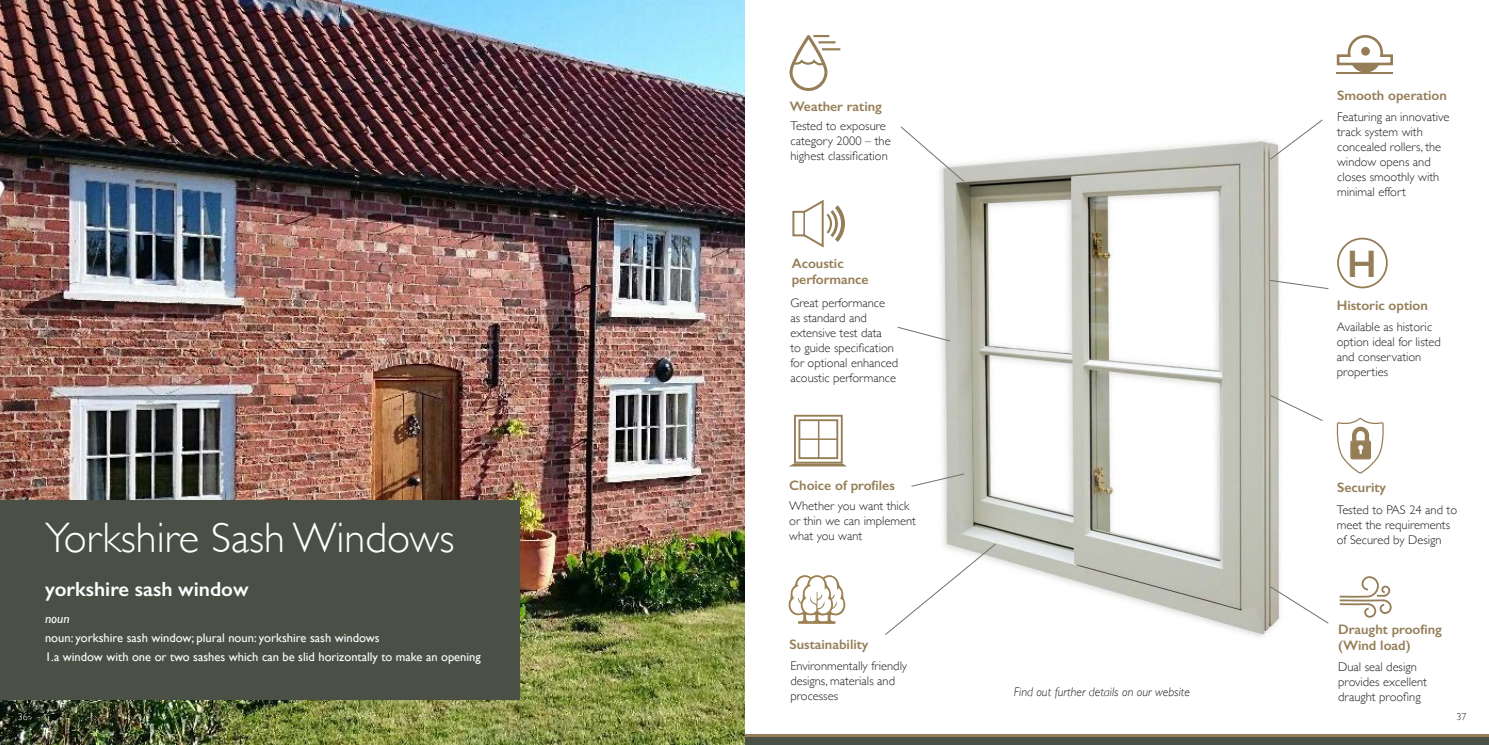
<style>
.page{position:relative;width:1489px;height:745px;background:#fff}
.page>*{position:absolute;margin:0;border:0;box-sizing:border-box;transform-origin:0 0}
.t1{font:300 42.5px "Gill Sans";color:#fff}
.t2{font:600 38.5px "Gill Sans";color:#957e57}
.t3{font:600 20.5px "Gill Sans";color:#fff}
.t4{font:600 13.75px/16.5px "Gill Sans";color:#957e57}
.t5{font:italic 13.25px "Gill Sans";color:#fff}
.t6{font:300 12.5px/15px "Gill Sans";color:#241f1f}
.t7{font:12.5px/19.1px "Gill Sans";color:#fff}
.t8{font:italic 300 12.5px "Gill Sans";color:#241f1f}
.t9{font:300 10px "Gill Sans";color:#fff}
.t10{font:300 10px "Gill Sans";color:#241f1f}
</style>
<div class="page">
<div style="left:0;top:736px;width:1488px;height:8px;background:#4b5047"></div>
<hr style="left:0;top:734px;width:1488px;height:2px;background:#957e57">
<img style="left:0;top:0;width:744px;height:744px">
<div style="left:0;top:500px;width:519px;height:199px;background:#4b5047"></div>
<img style="left:914px;top:139px;width:434px;height:498px">
<svg style="left:788px;top:575px;width:58px;height:49px"></svg>
<div style="left:798px;top:621px;width:37px;height:2px;background:#9c8252;border:1px solid #9c8252"></div>
<svg style="left:885px;top:542px;width:111px;height:93px"></svg>
<svg style="left:1268px;top:279px;width:60px;height:10px"></svg>
<svg style="left:897px;top:326px;width:53px;height:15px"></svg>
<svg style="left:911px;top:473px;width:53px;height:13px"></svg>
<svg style="left:1337px;top:575px;width:55px;height:43px"></svg>
<svg style="left:1269px;top:585px;width:59px;height:38px"></svg>
<svg style="left:789px;top:35px;width:51px;height:56px"></svg>
<svg style="left:901px;top:126px;width:63px;height:56px"></svg>
<svg style="left:792px;top:199px;width:53px;height:49px"></svg>
<hr style="left:803px;top:212px;width:2px;height:23px;background:#957e57">
<svg style="left:1269px;top:119px;width:54px;height:41px"></svg>
<div style="left:794px;top:414px;width:48px;height:49px;border:2px solid #957e57"></div>
<div style="left:798px;top:419px;width:40px;height:40px;border:2px solid #957e57"></div>
<hr style="left:817px;top:420px;width:2px;height:38px;background:#957e57">
<hr style="left:799px;top:438px;width:38px;height:1px;background:#957e57">
<svg style="left:789px;top:463px;width:57px;height:3px"></svg>
<svg style="left:1269px;top:394px;width:54px;height:27px"></svg>
<svg style="left:1336px;top:382px;width:48px;height:92px"></svg>
<hr style="left:1336px;top:72px;width:56px;height:2px;background:#957e57">
<svg style="left:1349px;top:41px;width:31px;height:32px"></svg>
<svg style="left:1336px;top:35px;width:57px;height:32px"></svg>
<svg style="left:1360px;top:47px;width:9px;height:9px"></svg>
<div style="left:1336px;top:237px;width:51px;height:51px;border:2px solid #957e57;border-radius:50%"></div>
<h1 class="t1" style="left:45px;top:504px;width:411px">Yorkshire Sash Windows</h1>
<h3 class="t3" style="left:45px;top:576px;width:205px">yorkshire sash window</h3>
<p class="t5" style="left:45px;top:610px;width:26px">noun</p>
<p class="t7" style="left:45px;top:627px;width:437px">noun: yorkshire sash window; plural noun: yorkshire sash windows<br>1.a window with one or two sashes which can be slid horizontally to make an opening</p>
<p class="t9" style="left:18px;top:708px;width:11px">36</p>
<p class="t4" style="left:789px;top:98px;width:94px">Weather rating</p>
<p class="t6" style="left:790px;top:118px;width:102px">Tested to exposure category 2000 – the highest classification</p>
<p class="t4" style="left:791px;top:254px;width:78px">Acoustic performance</p>
<p class="t6" style="left:790px;top:295px;width:109px">Great performance<br>as standard and extensive test data<br>to guide specification for optional enhanced acoustic performance</p>
<p class="t4" style="left:789px;top:476px;width:107px">Choice of profiles</p>
<p class="t6" style="left:789px;top:497px;width:128px">Whether you want thick or thin we can implement what you want</p>
<p class="t4" style="left:789px;top:635px;width:80px">Sustainability</p>
<p class="t6" style="left:790px;top:657px;width:118px">Environmentally friendly designs, materials and processes</p>
<p class="t8" style="left:1013px;top:684px;width:177px">Find out further details on our website</p>
<p class="t4" style="left:1336px;top:86px;width:111px">Smooth operation</p>
<p class="t6" style="left:1336px;top:109px;width:114px">Featuring an innovative track system with concealed rollers, the window opens and closes smoothly with minimal effort</p>
<h2 class="t2" style="left:1347px;top:240px;width:31px">H</h2>
<p class="t4" style="left:1336px;top:296px;width:93px">Historic option</p>
<p class="t6" style="left:1336px;top:318px;width:106px">Available as historic option ideal for listed and conservation properties</p>
<p class="t4" style="left:1336px;top:478px;width:51px">Security</p>
<p class="t6" style="left:1336px;top:501px;width:122px">Tested to PAS 24 and to meet the requirements of Secured by Design</p>
<p class="t4" style="left:1337px;top:620px;width:105px">Draught proofing (Wind load)</p>
<p class="t6" style="left:1337px;top:658px;width:90px">Dual seal design provides excellent draught proofing</p>
<p class="t10" style="left:1456px;top:708px;width:11px">37</p>
</div>
